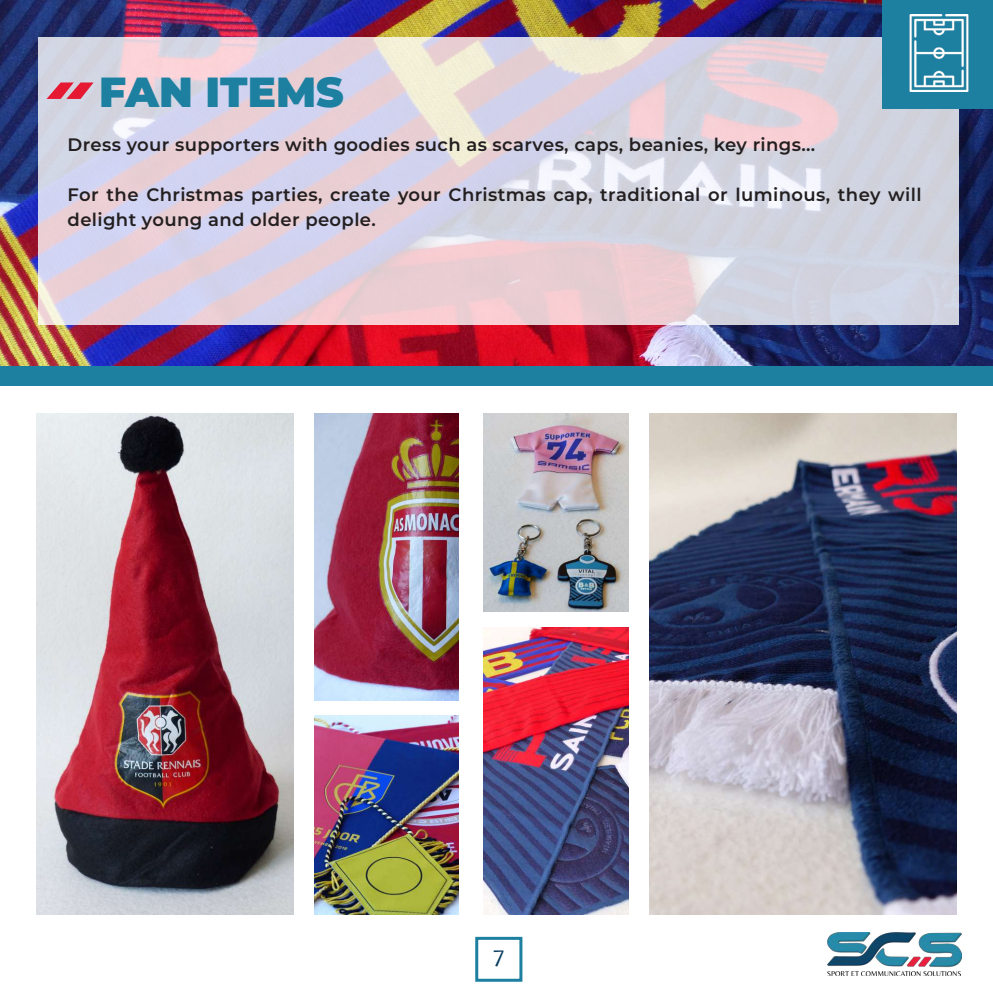
<style>
.page{position:relative;width:993px;height:993px;background:#fff}
.page>*{position:absolute;margin:0;border:0;box-sizing:border-box;transform-origin:0 0}
.t1{font:900 42px "Montserrat";color:#1e80a1}
.t2{font:24px "Belleza";color:#0a3c5f}
.t3{font:600 18px/25px "Montserrat";letter-spacing:.02em;color:#231f20}
</style>
<div class="page">
<img style="left:0;top:0;width:992px;height:366px">
<div style="left:475px;top:936px;width:47px;height:45px;border:3px solid #1e80a1"></div>
<svg style="left:38px;top:38px;width:920px;height:287px;background:#dcd3df"></svg>
<div style="left:882px;top:0;width:110px;height:108px;background:#1e80a1"></div>
<img style="left:909px;top:15px;width:60px;height:76px">
<div style="left:0;top:366px;width:992px;height:20px;background:#1e80a1"></div>
<img style="left:314px;top:413px;width:144px;height:287px">
<img style="left:37px;top:413px;width:256px;height:501px">
<img style="left:827px;top:932px;width:134px;height:43px">
<img style="left:649px;top:413px;width:306px;height:501px">
<img style="left:314px;top:715px;width:144px;height:199px">
<img style="left:483px;top:627px;width:145px;height:287px">
<img style="left:483px;top:413px;width:145px;height:198px">
<svg style="left:46px;top:82px;width:48px;height:17px"></svg>
<h1 class="t1" style="left:99px;top:60px;width:246px">FAN ITEMS</h1>
<p class="t3" style="left:68px;top:131px;width:749px">Dress your supporters with goodies such as scarves, caps, beanies, key rings...</p>
<p class="t3" style="left:68px;top:181px;width:855px">For the Christmas parties, create your Christmas cap, traditional or luminous, they will delight young and older people.</p>
<h2 class="t2" style="left:492px;top:940px;width:13px">7</h2>
</div>
